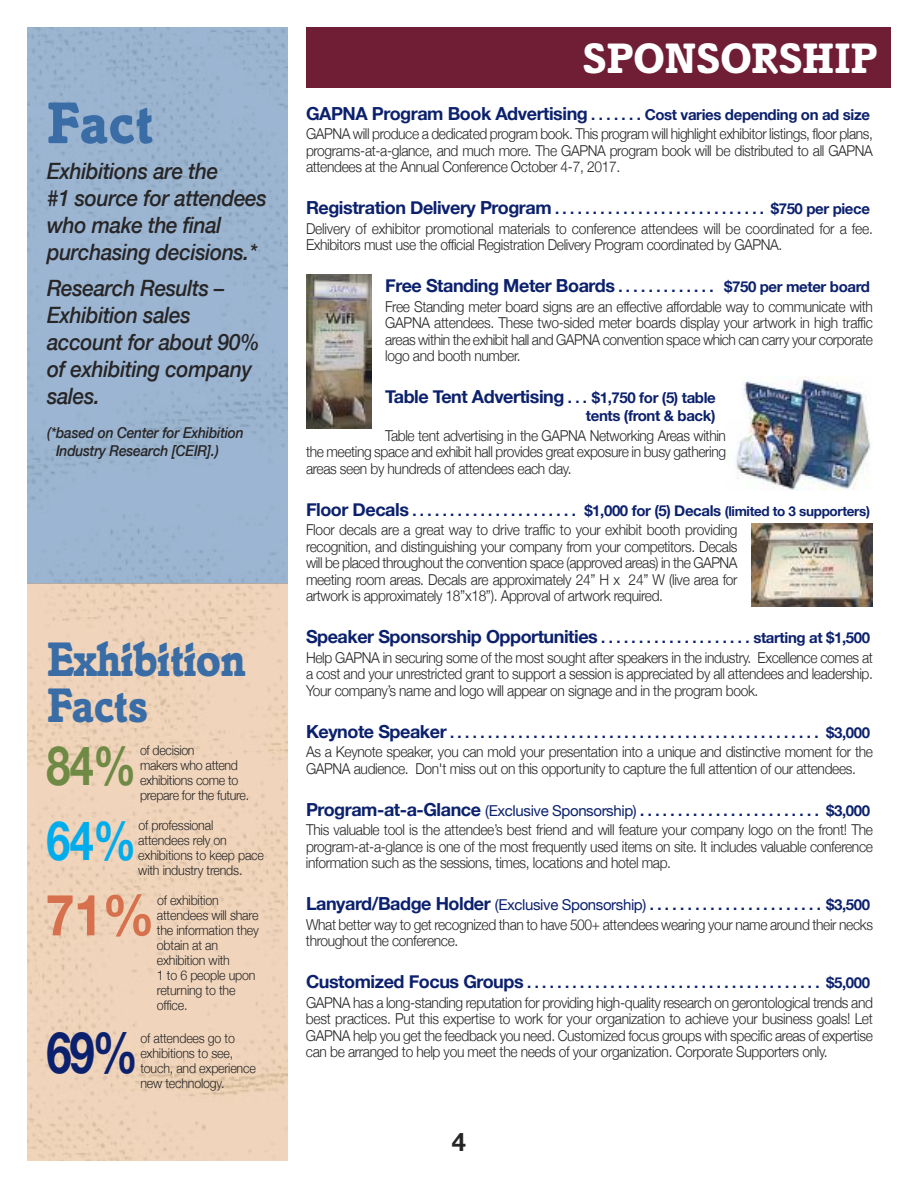
<style>
.page{position:relative;width:918px;height:1188px;background:#fff}
.page>*{position:absolute;margin:0;border:0;box-sizing:border-box;transform-origin:0 0}
.t1{font:700 60px "Italia";color:#3a6da6}
.t2{font:700 57px "Helvetica Neue";color:#d7714d;scale:.92 1}
.t3{font:700 57px "Helvetica Neue";color:#0c216d;scale:.8 1}
.t4{font:700 54px "Helvetica Neue";color:#6f8a45;scale:.8 1}
.t5{font:700 54px "Helvetica Neue";color:#00acec;scale:.8 1}
.t6{font:700 49.5px/46.5px "Italia";letter-spacing:-.015em;color:#3a6da6;scale:.92 1}
.t7{font:700 43.5px "Italia";color:#fff}
.t8{font:700 25.5px "Helvetica Neue";color:#272526}
.t9{font:italic 500 22.5px/27px "Helvetica Neue";letter-spacing:-.015em;color:#272526;scale:.92 1}
.t10{font:700 18px "Helvetica Neue";letter-spacing:-.025em;color:#0c216d}
.t11{font:300 15px/16.5px "Helvetica Neue";letter-spacing:-.025em;color:#272526;scale:.92 1}
.t12{font:italic 500 15px/18.6px "Helvetica Neue";letter-spacing:-.015em;color:#272526;scale:.92 1}
.t13{font:700 15px "Helvetica Neue";letter-spacing:-.025em;color:#0c216d}
.t14{font:300 13.5px/15px "Helvetica Neue";letter-spacing:-.015em;color:#272526;scale:.92 1}
.s1{font-weight:700;font-size:18px;color:#0c216d}
.s2{font-weight:700;color:#0c216d}
.s3{font-size:15px}
.s4{font-weight:700;font-size:13.5px;color:#0c216d}
.s5{font-weight:400;color:#0c216d}
</style>
<div class="page">
<div style="left:27px;top:27px;width:260px;height:556px;background:#9bb5d1"></div>
<div style="left:27px;top:583px;width:260px;height:578px;background:#f0d5bb"></div>
<img style="left:306px;top:275px;width:66px;height:154px">
<img style="left:751px;top:524px;width:122px;height:83px">
<img style="left:736px;top:376px;width:134px;height:114px">
<div style="left:306px;top:27px;width:585px;height:61px;background:#701d36"></div>
<h1 class="t1" style="left:47px;top:101px;width:108px">Fact</h1>
<h3 class="t9" style="left:47px;top:157px;width:240px">Exhibitions are the<br>#1 source for attendees who make the final purchasing decisions.*</h3>
<h3 class="t9" style="left:47px;top:274px;width:233px">Research Results –<br>Exhibition sales account for about 90% of exhibiting company sales.</h3>
<p class="t12" style="left:56px;top:423px;width:206px;text-indent:-9px">(*based on Center for Exhibition<br>Industry Research [CEIR].)</p>
<h3 class="t6" style="left:47px;top:640px;width:218px">Exhibition<br>Facts</h3>
<h3 class="t4" style="left:46px;top:733px;width:114px">84%</h3>
<p class="t14" style="left:140px;top:743px;width:120px">of decision<br>makers who attend exhibitions come to prepare for the future.</p>
<h3 class="t5" style="left:46px;top:808px;width:114px">64%</h3>
<p class="t14" style="left:138px;top:818px;width:138px">of professional attendees rely on exhibitions to keep pace with industry trends.</p>
<h2 class="t2" style="left:46px;top:880px;width:120px">71%</h2>
<p class="t14" style="left:157px;top:893px;width:112px">of exhibition attendees will share the information they obtain at an exhibition with<br>1 to 6 people upon returning to the office.</p>
<h2 class="t3" style="left:46px;top:1018px;width:116px">69%</h2>
<p class="t14" style="left:140px;top:1031px;width:127px">of attendees go to exhibitions to see, touch, and experience new technology.</p>
<h3 class="t7" style="left:583px;top:42px;width:296px">SPONSORSHIP</h3>
<p class="t11" style="left:306px;top:104px;width:618px;line-height:19.5px"><span class="s1">GAPNA Program Book Advertising</span> <span class="s2">. . . . . . . Cost varies depending on ad size<br></span>GAPNA will produce a dedicated program book. This program will highlight exhibitor listings, floor plans,</p>
<p class="t11" style="left:306px;top:142px;width:618px">programs-at-a-glance, and much more. The GAPNA program book will be distributed to all GAPNA attendees at the Annual Conference October 4-7, 2017.</p>
<p class="t11" style="left:306px;top:199px;width:618px;line-height:19.5px"><span class="s1">Registration Delivery Program</span> <span class="s2">. . . . . . . . . . . . . . . . . . . . . . . . . . . . $750 per piece<br></span>Delivery of exhibitor promotional materials to conference attendees will be coordinated for a fee.</p>
<p class="t11" style="left:306px;top:236px;width:519px">Exhibitors must use the official Registration Delivery Program coordinated by GAPNA.</p>
<p class="t11" style="left:385px;top:277px;width:532px;line-height:19.5px"><span class="s1">Free Standing Meter Boards</span> <span class="s2">. . . . . . . . . . . . . $750 per meter board<br></span>Free Standing meter board signs are an effective affordable way to communicate with</p>
<p class="t11" style="left:385px;top:314px;width:532px;text-align:justify">GAPNA attendees. These two-sided meter boards display your artwork in high traffic areas within the exhibit hall and GAPNA convention space which can carry your corporate logo and booth number.</p>
<p class="t10" style="left:385px;top:386px;width:332px">Table Tent Advertising <span class="s3">. . . $1,750 for (5) table</span></p>
<p class="t13" style="left:586px;top:407px;width:131px">tents (front &amp; back)</p>
<p class="t11" style="left:306px;top:427px;width:458px;text-align:justify;text-indent:79px">Table tent advertising in the GAPNA Networking Areas within the meeting space and exhibit hall provides great exposure in busy gathering areas seen by hundreds of attendees each day.</p>
<p class="t11" style="left:306px;top:500px;width:615px;line-height:19.5px"><span class="s1">Floor Decals</span> <span class="s2">. . . . . . . . . . . . . . . . . . . . . . $1,000 for (5) Decals</span> <span class="s4">(limited to 3 supporters)<br></span>Floor decals are a great way to drive traffic to your exhibit booth providing</p>
<p class="t11" style="left:306px;top:538px;width:471px;text-align:justify">recognition, and distinguishing your company from your competitors. Decals will be placed throughout the convention space (approved areas) in the GAPNA meeting room areas. Decals are approximately 24” H x 24” W (live area for artwork is approximately 18”x18”). Approval of artwork required.</p>
<p class="t11" style="left:306px;top:628px;width:618px;line-height:19.5px"><span class="s1">Speaker Sponsorship Opportunities</span> <span class="s2">. . . . . . . . . . . . . . . . . . . . starting at $1,500<br></span>Help GAPNA in securing some of the most sought after speakers in the industry. Excellence comes at</p>
<p class="t11" style="left:306px;top:665px;width:618px">a cost and your unrestricted grant to support a session is appreciated by all attendees and leadership.<br>Your company’s name and logo will appear on signage and in the program book.</p>
<p class="t11" style="left:306px;top:722px;width:618px;line-height:19.5px"><span class="s1">Keynote Speaker</span> <span class="s2">. . . . . . . . . . . . . . . . . . . . . . . . . . . . . . . . . . . . . . . . . . . . . . . . . $3,000<br></span>As a Keynote speaker, you can mold your presentation into a unique and distinctive moment for the</p>
<p class="t11" style="left:306px;top:760px;width:599px">GAPNA audience. Don't miss out on this opportunity to capture the full attention of our attendees.</p>
<p class="t11" style="left:306px;top:800px;width:618px;line-height:19.5px"><span class="s1">Program-at-a-Glance</span> <span class="s5">(Exclusive Sponsorship)</span> <span class="s2">. . . . . . . . . . . . . . . . . . . . . . . . $3,000<br></span>This valuable tool is the attendee’s best friend and will feature your company logo on the front! The</p>
<p class="t11" style="left:306px;top:838px;width:618px">program-at-a-glance is one of the most frequently used items on site. It includes valuable conference information such as the sessions, times, locations and hotel map.</p>
<p class="t11" style="left:306px;top:895px;width:618px;line-height:19.5px"><span class="s1">Lanyard/Badge Holder</span> <span class="s5">(Exclusive Sponsorship)</span> <span class="s2">. . . . . . . . . . . . . . . . . . . . . . . $3,500<br></span>What better way to get recognized than to have 500+ attendees wearing your name around their necks</p>
<p class="t11" style="left:306px;top:932px;width:167px">throughout the conference.</p>
<p class="t11" style="left:306px;top:973px;width:618px;line-height:19.5px"><span class="s1">Customized Focus Groups</span> <span class="s2">. . . . . . . . . . . . . . . . . . . . . . . . . . . . . . . . . . . . . . . $5,000<br></span>GAPNA has a long-standing reputation for providing high-quality research on gerontological trends and</p>
<p class="t11" style="left:306px;top:1010px;width:618px;text-align:justify">best practices. Put this expertise to work for your organization to achieve your business goals! Let GAPNA help you get the feedback you need. Customized focus groups with specific areas of expertise can be arranged to help you meet the needs of your organization. Corporate Supporters only.</p>
<h3 class="t8" style="left:452px;top:1126px;width:16px">4</h3>
</div>
